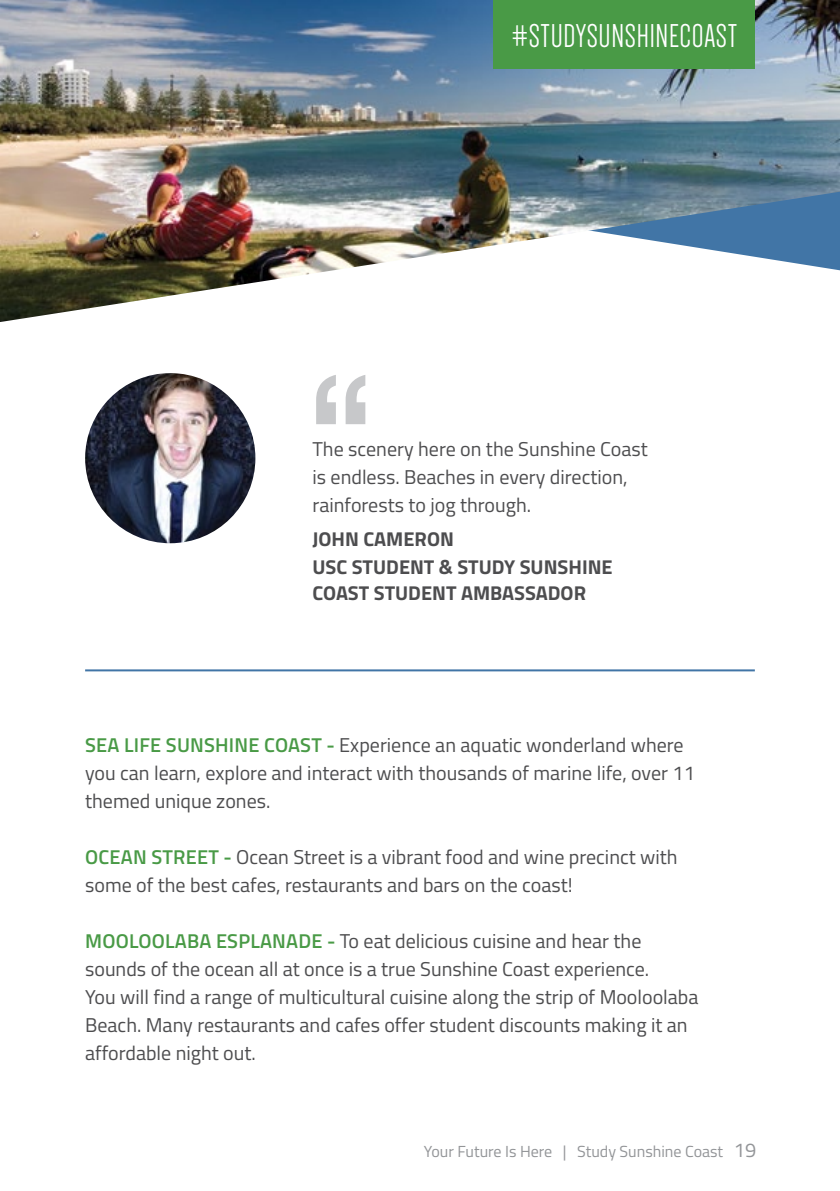
<style>
.page{position:relative;width:840px;height:1191px;background:#fff}
.page>*{position:absolute;margin:0;border:0;box-sizing:border-box;transform-origin:0 0}
.t1{font:195.2px "Lao Sangam MN";color:#c7c8ca}
.t2{font:34px "Dense";letter-spacing:.02em;color:#fff}
.t3{font:20px/28px "Titillium";color:#4d4d4f}
.t4{font:700 20px/28px "Titillium";color:#4d4d4f}
.t5{font:16px "Titillium";color:#939598}
.s1{font-weight:600;color:#499a46}
.s2{font-size:20px}
</style>
<div class="page">
<img style="left:0;top:0;width:839px;height:322px">
<div style="left:493px;top:0;width:261px;height:68px;background:#499a46"></div>
<img style="left:85px;top:373px;width:170px;height:170px;border-radius:85px">
<img style="left:0;top:0;width:1px;height:39px">
<hr style="left:85px;top:669px;width:669px;height:2px;background:#4175a6">
<h1 class="t1" style="left:304px;top:339px;width:71px">“</h1>
<h2 class="t2" style="left:511px;top:19px;width:227px">#STUDYSUNSHINECOAST</h2>
<p class="t3" style="left:312px;top:434px;width:337px">The scenery here on the Sunshine Coast is endless. Beaches in every direction, rainforests to jog through.</p>
<p class="t4" style="left:312px;top:524px;width:301px">JOHN CAMERON<br>USC STUDENT &amp; STUDY SUNSHINE</p>
<p class="t4" style="left:312px;top:578px;width:275px">COAST STUDENT AMBASSADOR</p>
<p class="t3" style="left:85px;top:730px;width:611px"><span class="s1">SEA LIFE SUNSHINE COAST -</span> Experience an aquatic wonderland where you can learn, explore and interact with thousands of marine life, over 11 themed unique zones.</p>
<p class="t3" style="left:85px;top:842px;width:593px"><span class="s1">OCEAN STREET -</span> Ocean Street is a vibrant food and wine precinct with some of the best cafes, restaurants and bars on the coast!</p>
<p class="t3" style="left:85px;top:926px;width:614px"><span class="s1">MOOLOOLABA ESPLANADE -</span> To eat delicious cuisine and hear the sounds of the ocean all at once is a true Sunshine Coast experience.<br>You will find a range of multicultural cuisine along the strip of Mooloolaba Beach. Many restaurants and cafes offer student discounts making it an affordable night out.</p>
<p class="t5" style="left:423px;top:1139px;width:334px">Your Future Is Here | Study Sunshine Coast <span class="s2">19</span></p>
</div>
